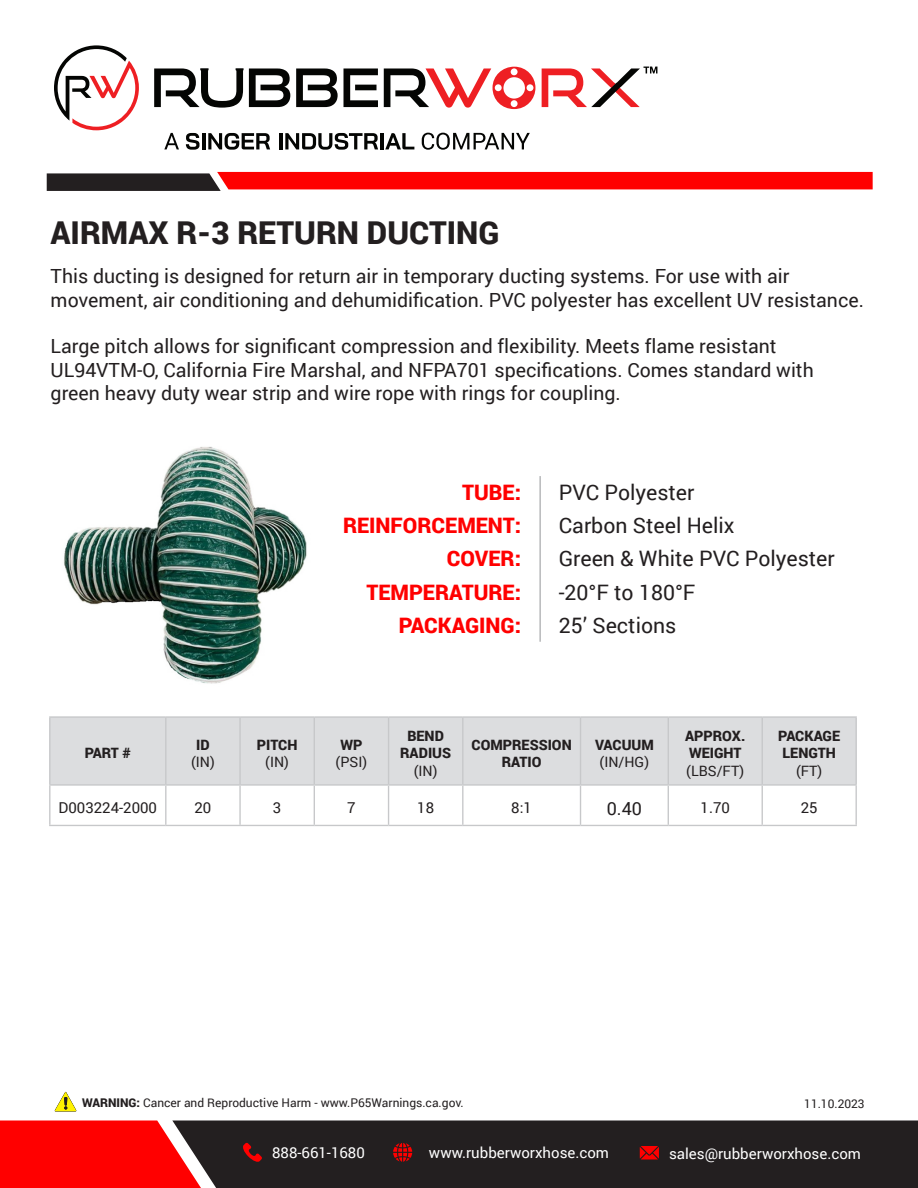
<style>
.page{position:relative;width:918px;height:1188px;background:#fff}
.page>*{position:absolute;margin:0;border:0;box-sizing:border-box;transform-origin:0 0}
.t1{font:900 31.5px "Roboto";color:#231f20}
.t2{font:21.3px "Roboto";color:#231f20}
.t3{font:900 21.3px "Roboto";color:#f00}
.t4{font:19.5px/23.4px "Roboto";color:#231f20}
.t5{font:18px "Roboto";color:#231f20}
.t6{font:15px "Roboto";color:#fff}
.t7{font:15px "Roboto";color:#231f20}
.t8{font:900 14.25px/17.1px "Roboto";color:#231f20;text-align:center}
.t9{font:14.25px/17.1px "Roboto";color:#231f20;text-align:center}
.t10{font:12px "Roboto";color:#231f20}
.s1{font-weight:900}
.s2{font-weight:400}
</style>
<div class="page">
<div style="left:201px;top:1120px;width:717px;height:68px;background:#231f20"></div>
<svg style="left:0;top:1120px;width:201px;height:68px;background:#f51212"></svg>
<svg style="left:54px;top:45px;width:85px;height:85px"></svg>
<svg style="left:296px;top:68px;width:42px;height:39px"></svg>
<svg style="left:344px;top:68px;width:34px;height:39px"></svg>
<svg style="left:154px;top:68px;width:136px;height:40px"></svg>
<svg style="left:384px;top:67px;width:152px;height:42px"></svg>
<svg style="left:164px;top:133px;width:15px;height:16px"></svg>
<svg style="left:186px;top:133px;width:13px;height:17px"></svg>
<hr style="left:202px;top:133px;width:3px;height:16px;background:#040503">
<svg style="left:208px;top:133px;width:62px;height:17px"></svg>
<hr style="left:279px;top:133px;width:3px;height:16px;background:#040503">
<svg style="left:285px;top:133px;width:93px;height:17px"></svg>
<hr style="left:380px;top:133px;width:3px;height:16px;background:#040503">
<svg style="left:385px;top:133px;width:29px;height:16px"></svg>
<svg style="left:422px;top:133px;width:108px;height:17px"></svg>
<svg style="left:542px;top:67px;width:115px;height:40px"></svg>
<svg style="left:47px;top:172px;width:826px;height:19px;background:#d51c1d"></svg>
<svg style="left:242px;top:1143px;width:20px;height:20px"></svg>
<svg style="left:393px;top:1143px;width:19px;height:19px"></svg>
<svg style="left:640px;top:1146px;width:19px;height:14px"></svg>
<svg style="left:55px;top:1092px;width:21px;height:20px"></svg>
<hr style="left:540px;top:476px;width:1px;height:166px;background:#939598">
<img style="left:64px;top:447px;width:243px;height:237px">
<div style="left:50px;top:718px;width:806px;height:66px;background:#dcdddf"></div>
<hr style="left:49px;top:784px;width:117px;height:2px;background:#c7c8ca">
<hr style="left:49px;top:786px;width:1px;height:39px;background:#c7c8ca">
<hr style="left:166px;top:784px;width:74px;height:2px;background:#c7c8ca">
<hr style="left:165px;top:786px;width:1px;height:39px;background:#c7c8ca">
<hr style="left:240px;top:784px;width:74px;height:2px;background:#c7c8ca">
<hr style="left:239px;top:786px;width:2px;height:39px;background:#c7c8ca">
<hr style="left:314px;top:784px;width:75px;height:2px;background:#c7c8ca">
<hr style="left:314px;top:786px;width:1px;height:39px;background:#c7c8ca">
<hr style="left:389px;top:784px;width:74px;height:2px;background:#c7c8ca">
<hr style="left:388px;top:786px;width:1px;height:39px;background:#c7c8ca">
<hr style="left:463px;top:784px;width:118px;height:2px;background:#c7c8ca">
<hr style="left:462px;top:786px;width:1px;height:39px;background:#c7c8ca">
<hr style="left:581px;top:784px;width:87px;height:2px;background:#c7c8ca">
<hr style="left:580px;top:786px;width:1px;height:39px;background:#c7c8ca">
<hr style="left:668px;top:784px;width:94px;height:2px;background:#c7c8ca">
<hr style="left:668px;top:786px;width:1px;height:39px;background:#c7c8ca">
<hr style="left:762px;top:784px;width:95px;height:2px;background:#c7c8ca">
<hr style="left:762px;top:786px;width:1px;height:39px;background:#c7c8ca">
<hr style="left:856px;top:786px;width:1px;height:39px;background:#c7c8ca">
<hr style="left:49px;top:825px;width:117px;height:1px;background:#c7c8ca">
<hr style="left:166px;top:825px;width:74px;height:1px;background:#c7c8ca">
<hr style="left:240px;top:825px;width:74px;height:1px;background:#c7c8ca">
<hr style="left:314px;top:825px;width:75px;height:1px;background:#c7c8ca">
<hr style="left:389px;top:825px;width:74px;height:1px;background:#c7c8ca">
<hr style="left:463px;top:825px;width:118px;height:1px;background:#c7c8ca">
<hr style="left:581px;top:825px;width:87px;height:1px;background:#c7c8ca">
<hr style="left:668px;top:825px;width:94px;height:1px;background:#c7c8ca">
<hr style="left:762px;top:825px;width:95px;height:1px;background:#c7c8ca">
<hr style="left:49px;top:716px;width:117px;height:2px;background:#c7c8ca">
<hr style="left:49px;top:718px;width:1px;height:66px;background:#c7c8ca">
<hr style="left:166px;top:716px;width:74px;height:2px;background:#c7c8ca">
<hr style="left:165px;top:718px;width:1px;height:66px;background:#c7c8ca">
<hr style="left:240px;top:716px;width:74px;height:2px;background:#c7c8ca">
<hr style="left:239px;top:718px;width:2px;height:66px;background:#c7c8ca">
<hr style="left:314px;top:716px;width:75px;height:2px;background:#c7c8ca">
<hr style="left:314px;top:718px;width:1px;height:66px;background:#c7c8ca">
<hr style="left:389px;top:716px;width:74px;height:2px;background:#c7c8ca">
<hr style="left:388px;top:718px;width:1px;height:66px;background:#c7c8ca">
<hr style="left:463px;top:716px;width:118px;height:2px;background:#c7c8ca">
<hr style="left:462px;top:718px;width:1px;height:66px;background:#c7c8ca">
<hr style="left:581px;top:716px;width:87px;height:2px;background:#c7c8ca">
<hr style="left:580px;top:718px;width:1px;height:66px;background:#c7c8ca">
<hr style="left:668px;top:716px;width:94px;height:2px;background:#c7c8ca">
<hr style="left:668px;top:718px;width:1px;height:66px;background:#c7c8ca">
<hr style="left:762px;top:716px;width:95px;height:2px;background:#c7c8ca">
<hr style="left:762px;top:718px;width:1px;height:66px;background:#c7c8ca">
<hr style="left:856px;top:718px;width:1px;height:66px;background:#c7c8ca">
<p class="t1" style="left:51px;top:211px;width:450px">AIRMAX R-3 RETURN DUCTING</p>
<p class="t4" style="left:51px;top:264px;width:815px">This ducting is designed for return air in temporary ducting systems. For use with air movement, air conditioning and dehumidification. PVC polyester has excellent UV resistance.</p>
<p class="t4" style="left:51px;top:334px;width:765px">Large pitch allows for significant compression and flexibility. Meets flame resistant<br>UL94VTM-O, California Fire Marshal, and NFPA701 specifications. Comes standard with green heavy duty wear strip and wire rope with rings for coupling.</p>
<p class="t8" style="left:85px;top:744px;width:48px">PART #</p>
<p class="t9" style="left:191px;top:736px;width:25px"><span class="s1">ID </span>(IN)</p>
<p class="t8" style="left:257px;top:736px;width:42px">PITCH</p>
<p class="t9" style="left:265px;top:753px;width:25px">(IN)</p>
<p class="t3" style="left:462px;top:477px;width:60px">TUBE:</p>
<p class="t3" style="left:343px;top:510px;width:179px">REINFORCEMENT:</p>
<p class="t3" style="left:447px;top:544px;width:76px">COVER:</p>
<p class="t3" style="left:366px;top:577px;width:156px">TEMPERATURE:</p>
<p class="t3" style="left:399px;top:610px;width:124px">PACKAGING:</p>
<p class="t2" style="left:559px;top:477px;width:137px">PVC Polyester</p>
<p class="t2" style="left:559px;top:511px;width:177px">Carbon Steel Helix</p>
<p class="t2" style="left:559px;top:544px;width:278px">Green &amp; White PVC Polyester</p>
<p class="t2" style="left:559px;top:577px;width:138px">-20°F to 180°F</p>
<p class="t2" style="left:559px;top:610px;width:119px">25’ Sections</p>
<p class="t8" style="left:340px;top:736px;width:24px">WP</p>
<p class="t9" style="left:336px;top:753px;width:33px">(PSI)</p>
<p class="t8" style="left:407px;top:727px;width:38px">BEND</p>
<p class="t8" style="left:400px;top:744px;width:52px">RADIUS <span class="s2">(IN)</span></p>
<p class="t8" style="left:472px;top:736px;width:102px">COMPRESSION<br>RATIO</p>
<p class="t8" style="left:595px;top:736px;width:60px">VACUUM</p>
<p class="t9" style="left:600px;top:753px;width:51px">(IN/HG)</p>
<p class="t8" style="left:685px;top:727px;width:62px;text-align:left">APPROX.<br>WEIGHT</p>
<p class="t9" style="left:686px;top:761px;width:59px">(LBS/FT)</p>
<p class="t8" style="left:778px;top:727px;width:63px">PACKAGE</p>
<p class="t8" style="left:783px;top:744px;width:55px">LENGTH</p>
<p class="t9" style="left:796px;top:761px;width:28px">(FT)</p>
<p class="t7" style="left:59px;top:797px;width:100px">D003224-2000</p>
<p class="t7" style="left:194px;top:797px;width:18px">20</p>
<p class="t7" style="left:273px;top:797px;width:10px">3</p>
<p class="t7" style="left:347px;top:797px;width:10px">7</p>
<p class="t7" style="left:417px;top:797px;width:18px">18</p>
<p class="t7" style="left:511px;top:797px;width:22px">8:1</p>
<p class="t5" style="left:607px;top:796px;width:37px">0.40</p>
<p class="t7" style="left:701px;top:797px;width:31px">1.70</p>
<p class="t7" style="left:801px;top:797px;width:18px">25</p>
<p class="t10" style="left:82px;top:1095px;width:383px"><span class="s1">WARNING:</span> Cancer and Reproductive Harm - www.P65Warnings.ca.gov.</p>
<p class="t10" style="left:804px;top:1095px;width:62px">11.10.2023</p>
<p class="t6" style="left:272px;top:1142px;width:94px">888-661-1680</p>
<p class="t6" style="left:429px;top:1142px;width:182px">www.rubberworxhose.com</p>
<p class="t6" style="left:669px;top:1143px;width:193px">sales@rubberworxhose.com</p>
</div>
